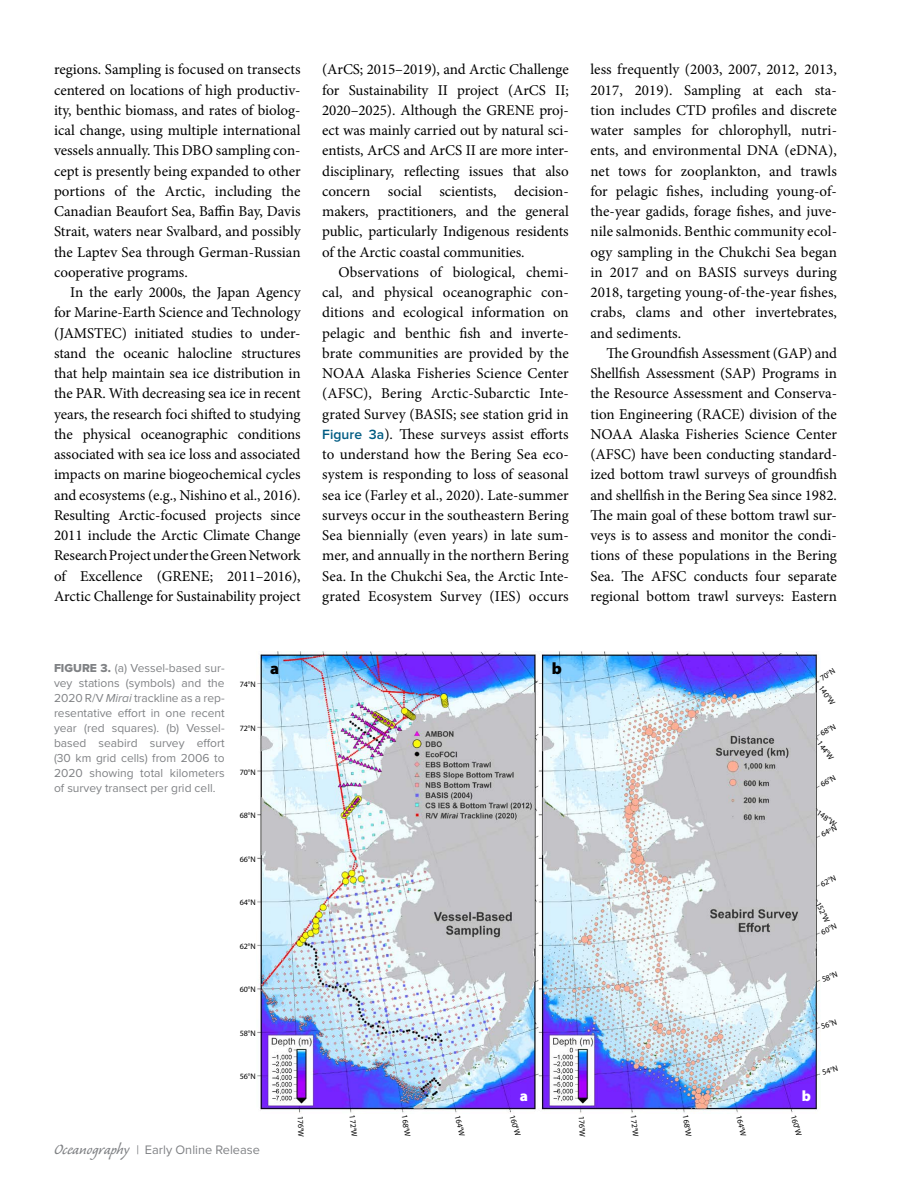
<style>
.page{position:relative;width:918px;height:1188px;background:#fff}
.page>*{position:absolute;margin:0;border:0;box-sizing:border-box;transform-origin:0 0}
.t1{font:900 16.5px "Myriad Pro";color:#000}
.t2{font:15px/20.2px "Minion Pro";color:#000;text-align:justify}
.t3{font:900 15px "Myriad Pro";color:#fff}
.t4{font:12.75px "Proxima Nova";color:#808285}
.t5{font:12px/15px "Proxima Nova";color:#808285;text-align:justify}
.t6{font:8.1px "Myriad Pro";color:#000}
.s1{font-family:"Proxima Nova";font-weight:600;font-size:13.8px;color:#005c83}
.s2{font-family:"Proxima Nova Extrabld"}
.s3{font-style:italic}
.s4{font-family:"Caliban Std";font-size:18.75px}
</style>
<div class="page">
<img style="left:257px;top:651px;width:563px;height:462px">
<p class="t2" style="left:54px;top:59px;width:248px">regions. Sampling is focused on transects centered on locations of high productiv&shy;ity, benthic biomass, and rates of biolog&shy;ical change, using multiple international vessels annually. This DBO sampling con&shy;cept is presently being expanded to other portions of the Arctic, including the Canadian Beaufort Sea, Baffin Bay, Davis Strait, waters near Svalbard, and possibly the Laptev Sea through German-Russian cooperative programs.</p>
<p class="t2" style="left:54px;top:282px;width:248px;text-indent:16px">In the early 2000s, the Japan Agency for Marine-Earth Science and Technology (JAMSTEC) initiated studies to under&shy;stand the oceanic halocline structures that help maintain sea ice distribution in the PAR. With decreasing sea ice in recent years, the research foci shifted to studying the physical oceanographic conditions associated with sea ice loss and associated impacts on marine biogeochemical cycles and ecosystems (e.g., Nishino et al., 2016).<br>Resulting Arctic-focused projects since 2011 include the Arctic Climate Change Research Project under the Green Network of Excellence (GRENE; 2011–2016), Arctic Challenge for Sustainability project</p>
<p class="t2" style="left:322px;top:59px;width:248px">(ArCS; 2015–2019), and Arctic Challenge for Sustainability II project (ArCS II; 2020–2025). Although the GRENE proj&shy;ect was mainly carried out by natural sci&shy;entists, ArCS and ArCS II are more inter&shy;disciplinary, reflecting issues that also concern social scientists, decision&shy;makers, practitioners, and the general public, particularly Indigenous residents of the Arctic coastal communities.</p>
<p class="t2" style="left:322px;top:262px;width:248px;text-indent:16px">Observations of biological, chemi&shy;cal, and physical oceanographic con&shy;ditions and ecological information on pelagic and benthic fish and inverte&shy;brate communities are provided by the NOAA Alaska Fisheries Science Center (AFSC), Bering Arctic-Subarctic Inte&shy;grated Survey (BASIS; see station grid in <span class="s1">Figure 3a</span>). These surveys assist efforts to understand how the Bering Sea eco&shy;system is responding to loss of seasonal sea ice (Farley et al., 2020). Late-summer surveys occur in the southeastern Bering Sea biennially (even years) in late sum&shy;mer, and annually in the northern Bering Sea. In the Chukchi Sea, the Arctic Inte&shy;grated Ecosystem Survey (IES) occurs</p>
<p class="t2" style="left:590px;top:59px;width:248px">less frequently (2003, 2007, 2012, 2013, 2017, 2019). Sampling at each sta&shy;tion includes CTD profiles and discrete water samples for chlorophyll, nutri&shy;ents, and environmental DNA (eDNA), net tows for zooplankton, and trawls for pelagic fishes, including young-of&shy;the-year gadids, forage fishes, and juve&shy;nile salmonids. Benthic community ecol&shy;ogy sampling in the Chukchi Sea began in 2017 and on BASIS surveys during 2018, targeting young-of-the-year fishes, crabs, clams and other invertebrates, and sediments.</p>
<p class="t2" style="left:590px;top:343px;width:248px;text-indent:16px">The Groundfish Assessment (GAP) and Shellfish Assessment (SAP) Programs in the Resource Assessment and Conserva&shy;tion Engineering (RACE) division of the NOAA Alaska Fisheries Science Center (AFSC) have been conducting standard&shy;ized bottom trawl surveys of groundfish and shellfish in the Bering Sea since 1982.<br>The main goal of these bottom trawl sur&shy;veys is to assess and monitor the condi&shy;tions of these populations in the Bering Sea. The AFSC conducts four separate regional bottom trawl surveys: Eastern</p>
<p class="t5" style="left:54px;top:661px;width:172px"><span class="s2">FIGURE 3.</span> (a) Vessel-based sur&shy;vey stations (symbols) and the 2020 R/V <span class="s3">Mirai</span> trackline as a rep&shy;resentative effort in one recent year (red squares). (b) Vessel&shy;based seabird survey effort (30 km grid cells) from 2006 to 2020 showing total kilometers of survey transect per grid cell.</p>
<p class="t1" style="left:270px;top:658px;width:11px">a</p>
<p class="t1" style="left:552px;top:658px;width:12px">b</p>
<p class="t6" style="left:240px;top:679px;width:18px">74°N</p>
<p class="t6" style="left:240px;top:723px;width:18px">72°N</p>
<p class="t6" style="left:240px;top:767px;width:18px">70°N</p>
<p class="t6" style="left:240px;top:810px;width:18px">68°N</p>
<p class="t6" style="left:240px;top:854px;width:18px">66°N</p>
<p class="t6" style="left:240px;top:898px;width:18px">64°N</p>
<p class="t6" style="left:240px;top:941px;width:18px">62°N</p>
<p class="t6" style="left:240px;top:985px;width:18px">60°N</p>
<p class="t6" style="left:240px;top:1028px;width:18px">58°N</p>
<p class="t6" style="left:240px;top:1071px;width:18px">56°N</p>
<p class="t6" style="left:818px;top:675px;width:18px;rotate:-33deg">70°N</p>
<p class="t6" style="left:825px;top:683px;width:23px;rotate:54deg">140°W</p>
<p class="t6" style="left:819px;top:729px;width:18px;rotate:-28deg">68°N</p>
<p class="t6" style="left:823px;top:739px;width:23px;rotate:54deg">144°W</p>
<p class="t6" style="left:819px;top:780px;width:18px;rotate:-29deg">66°N</p>
<p class="t6" style="left:821px;top:808px;width:23px;rotate:35deg">148°W</p>
<p class="t6" style="left:820px;top:830px;width:18px;rotate:-25deg">64°N</p>
<p class="t6" style="left:819px;top:879px;width:18px;rotate:-22deg">62°N</p>
<p class="t6" style="left:822px;top:900px;width:23px;rotate:63deg">152°W</p>
<p class="t6" style="left:820px;top:927px;width:18px;rotate:-22deg">60°N</p>
<p class="t6" style="left:821px;top:975px;width:18px;rotate:-19deg">58°N</p>
<p class="t6" style="left:820px;top:1022px;width:18px;rotate:-19deg">56°N</p>
<p class="t6" style="left:821px;top:1068px;width:18px;rotate:-17deg">54°N</p>
<p class="t3" style="left:520px;top:1086px;width:10px">a</p>
<p class="t3" style="left:802px;top:1086px;width:11px">b</p>
<p class="t4" style="left:54px;top:1142px;width:207px"><span class="s4">Oceanography</span> | Early Online Release</p>
<p class="t6" style="left:305px;top:1115px;width:23px;rotate:88deg">176°W</p>
<p class="t6" style="left:357px;top:1115px;width:23px;rotate:84deg">172°W</p>
<p class="t6" style="left:409px;top:1114px;width:23px;rotate:81deg">168°W</p>
<p class="t6" style="left:462px;top:1114px;width:23px;rotate:77deg">164°W</p>
<p class="t6" style="left:517px;top:1113px;width:23px;rotate:74deg">160°W</p>
<p class="t6" style="left:587px;top:1115px;width:23px;rotate:88deg">176°W</p>
<p class="t6" style="left:638px;top:1115px;width:23px;rotate:84deg">172°W</p>
<p class="t6" style="left:690px;top:1114px;width:23px;rotate:81deg">168°W</p>
<p class="t6" style="left:744px;top:1114px;width:23px;rotate:77deg">164°W</p>
<p class="t6" style="left:798px;top:1113px;width:23px;rotate:74deg">160°W</p>
</div>
